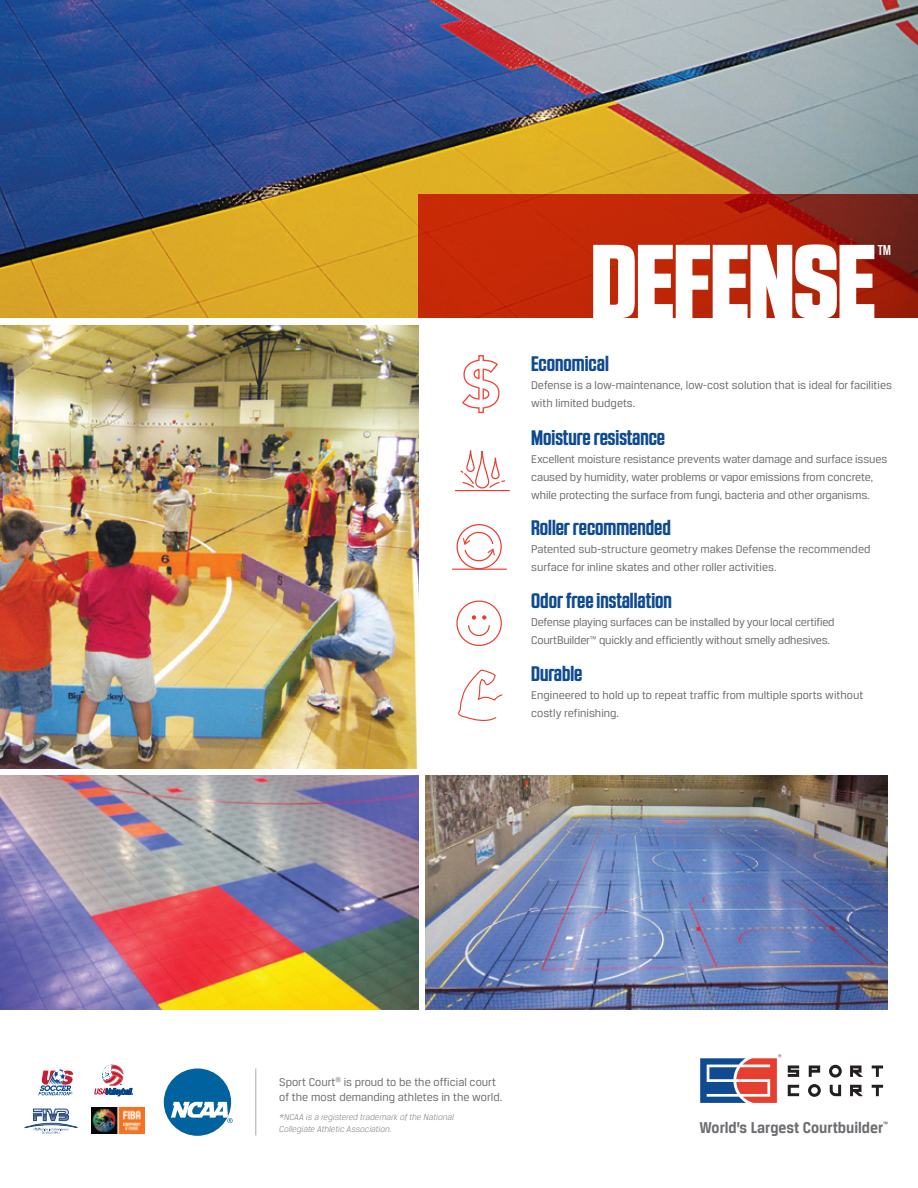
<style>
.page{position:relative;width:918px;height:1188px;background:#fff}
.page>*{position:absolute;margin:0;border:0;box-sizing:border-box;transform-origin:0 0}
.t1{font:900 105px "RB No 2.1 a";letter-spacing:-.01em;color:#fff}
.t2{font:500 28.5px "RB No 2.1 a";color:#fff}
.t3{font:700 21px "RB No 2.1 a";color:#0f4b91}
.t4{font:700 16.65px "Breuer Text";color:#6d6e71;scale:.91 1}
.t5{font:12px/18px "Breuer Text";letter-spacing:-.01em;color:#6d6e71}
.t6{font:italic 300 9px/12px "Breuer Text";color:#6d6e71}
</style>
<div class="page">
<img style="left:0;top:0;width:918px;height:318px">
<svg style="left:419px;top:194px;width:499px;height:124px;background:#b42508"></svg>
<img style="left:0;top:325px;width:418px;height:443px">
<img style="left:0;top:776px;width:418px;height:233px">
<img style="left:426px;top:776px;width:461px;height:233px">
<hr style="left:455px;top:490px;width:55px;height:1px;background:#e63e2f">
<svg style="left:460px;top:450px;width:45px;height:39px"></svg>
<svg style="left:462px;top:355px;width:38px;height:59px"></svg>
<hr style="left:452px;top:569px;width:55px;height:1px;background:#ef4739">
<svg style="left:457px;top:525px;width:44px;height:44px"></svg>
<div style="left:457px;top:524px;width:45px;height:45px;border:1px solid #e63e2f;border-radius:50%"></div>
<div style="left:465px;top:532px;width:28px;height:29px;background:#fff;border-radius:50%"></div>
<div style="left:464px;top:532px;width:30px;height:29px;border:1px solid #e63e2f;border-radius:50%"></div>
<div style="left:461px;top:544px;width:35px;height:6px;background:#fff"></div>
<svg style="left:462px;top:537px;width:8px;height:8px"></svg>
<svg style="left:487px;top:548px;width:9px;height:9px"></svg>
<svg style="left:456px;top:600px;width:46px;height:46px"></svg>
<svg style="left:788px;top:1066px;width:11px;height:11px"></svg>
<svg style="left:809px;top:1066px;width:11px;height:11px"></svg>
<svg style="left:872px;top:1066px;width:11px;height:11px"></svg>
<svg style="left:829px;top:1065px;width:13px;height:13px"></svg>
<svg style="left:872px;top:1085px;width:11px;height:11px"></svg>
<svg style="left:808px;top:1084px;width:13px;height:13px"></svg>
<svg style="left:830px;top:1085px;width:11px;height:11px"></svg>
<svg style="left:788px;top:1085px;width:11px;height:11px"></svg>
<svg style="left:700px;top:1054px;width:81px;height:49px"></svg>
<svg style="left:850px;top:1066px;width:13px;height:11px"></svg>
<svg style="left:850px;top:1085px;width:13px;height:11px"></svg>
<img style="left:92px;top:1108px;width:53px;height:25px">
<svg style="left:38px;top:1069px;width:35px;height:26px"></svg>
<svg style="left:25px;top:1109px;width:52px;height:25px"></svg>
<div style="left:164px;top:1068px;width:67px;height:68px;background:#00629f;border-radius:50%"></div>
<svg style="left:171px;top:1102px;width:62px;height:21px"></svg>
<hr style="left:255px;top:1068px;width:1px;height:67px;background:#a7a9ac">
<svg style="left:94px;top:1065px;width:39px;height:31px"></svg>
<svg style="left:458px;top:669px;width:45px;height:52px"></svg>
<h1 class="t1" style="left:591px;top:218px;width:286px">DEFENSE</h1>
<h2 class="t2" style="left:877px;top:238px;width:15px">™</h2>
<h3 class="t3" style="left:531px;top:352px;width:79px">Economical</h3>
<p class="t5" style="left:531px;top:376px;width:362px">Defense is a low-maintenance, low-cost solution that is ideal for facilities with limited budgets.</p>
<h3 class="t3" style="left:531px;top:425px;width:135px">Moisture resistance</h3>
<p class="t5" style="left:531px;top:450px;width:358px">Excellent moisture resistance prevents water damage and surface issues caused by humidity, water problems or vapor emissions from concrete, while protecting the surface from fungi, bacteria and other organisms.</p>
<h3 class="t3" style="left:531px;top:515px;width:141px">Roller recommended</h3>
<p class="t5" style="left:531px;top:540px;width:341px">Patented sub-structure geometry makes Defense the recommended surface for inline skates and other roller activities.</p>
<h3 class="t3" style="left:531px;top:588px;width:142px">Odor free installation</h3>
<p class="t5" style="left:531px;top:613px;width:305px">Defense playing surfaces can be installed by your local certified<br>CourtBuilder™ quickly and efficiently without smelly adhesives.</p>
<h3 class="t3" style="left:531px;top:661px;width:53px">Durable</h3>
<p class="t5" style="left:531px;top:686px;width:334px">Engineered to hold up to repeat traffic from multiple sports without costly refinishing.</p>
<p class="t5" style="left:279px;top:1075px;width:225px;line-height:15px">Sport Court<sup>®</sup> is proud to be the official court of the most demanding athletes in the world.</p>
<p class="t6" style="left:279px;top:1111px;width:176px">*NCAA is a registered trademark of the National<br>Collegiate Athletic Association.</p>
<h3 class="t4" style="left:700px;top:1118px;width:209px">World’s Largest Courtbuilder<sup>™</sup></h3>
</div>
